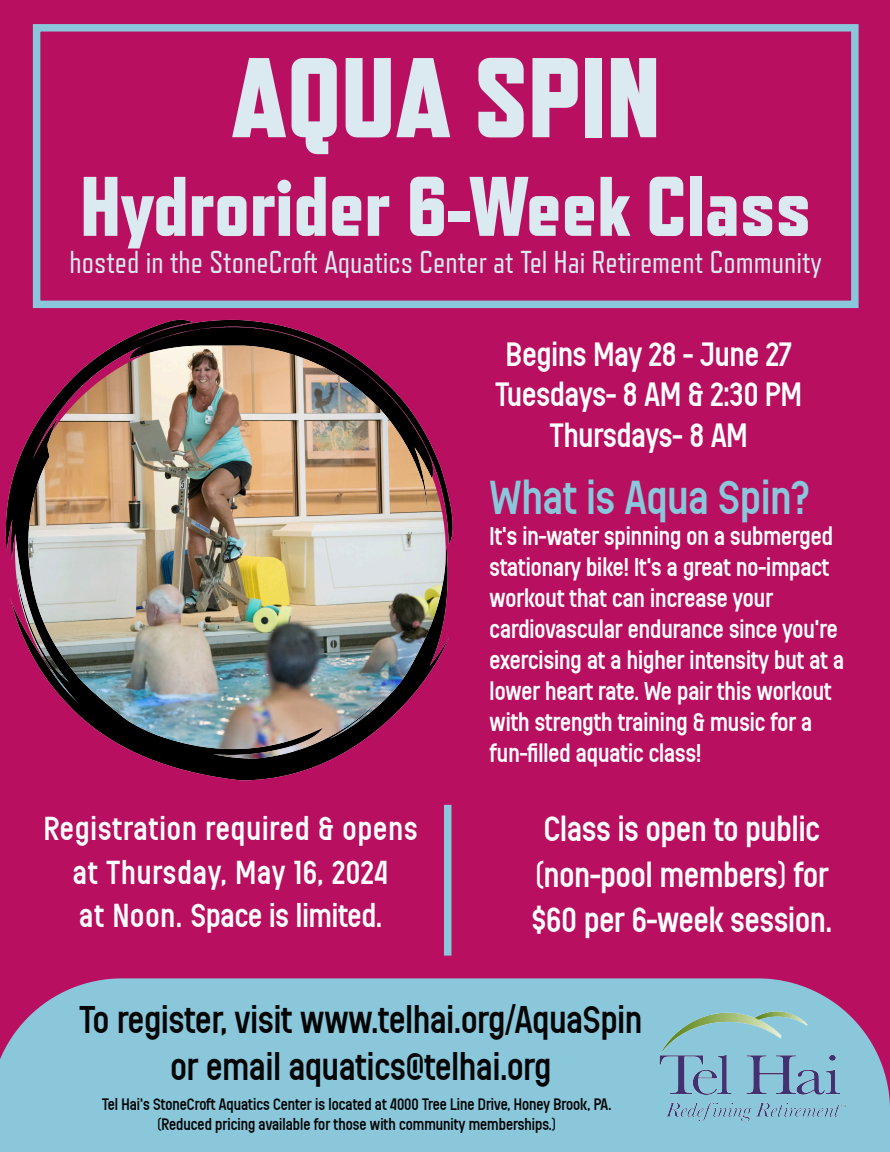
<style>
.page{position:relative;width:890px;height:1152px;background:#b80f60}
.page>*{position:absolute;margin:0;border:0;box-sizing:border-box;transform-origin:0 0}
.t1{font:800 113.2px "Refrigerator Deluxe";color:#daeaf0}
.t2{font:800 84.4px "Refrigerator Deluxe";color:#daeaf0}
.t3{font:47.6px "Stenciletta Solid";color:#8ac7db}
.t4{font:38.8px/46.4px "Stenciletta Solid";color:#050505;text-align:center}
.t5{font:35.2px/45.6px "Stenciletta Solid";color:#fff;text-align:center}
.t6{font:33.6px/40.4px "Stenciletta Solid";color:#fff;text-align:center}
.t7{font:33.2px/43.2px "Stenciletta Solid";letter-spacing:.03em;color:#fff;text-align:center}
.t8{font:31.6px "Refrigerator Deluxe";color:#daeaf0}
.t9{font:26px/30.8px "Stenciletta Solid";color:#fff}
.t10{font:16.8px/20px "Stenciletta Solid";color:#050505;text-align:center}
</style>
<div class="page">
<div style="left:33px;top:24px;width:826px;height:284px;border:7px solid #8ac7db"></div>
<div style="left:444px;top:805px;width:7px;height:151px;background:#8ac7db"></div>
<img style="left:5px;top:319px;width:448px;height:462px">
<div style="left:0;top:978px;width:890px;height:174px;background:#8ac7db"></div>
<img style="left:659px;top:1011px;width:188px;height:111px">
<h1 class="t1" style="left:231px;top:30px;width:431px">AQUA SPIN</h1>
<h2 class="t2" style="left:80px;top:156px;width:732px">Hydrorider 6-Week Class</h2>
<p class="t8" style="left:69px;top:245px;width:754px">hosted in the StoneCroft Aquatics Center at Tel Hai Retirement Community</p>
<p class="t6" style="left:496px;top:334px;width:308px">Begins May 28 - June 27<br>Tuesdays- 8 AM &amp; 2:30 PM<br>Thursdays- 8 AM</p>
<h3 class="t3" style="left:490px;top:472px;width:322px">What is Aqua Spin?</h3>
<p class="t9" style="left:490px;top:521px;width:356px">It's in-water spinning on a submerged stationary bike! It's a great no-impact workout that can increase your cardiovascular endurance since you're exercising at a higher intensity but at a lower heart rate. We pair this workout with strength training &amp; music for a fun-filled aquatic class!</p>
<p class="t7" style="left:44px;top:808px;width:375px">Registration required &amp; opens at Thursday, May 16, 2024<br>at Noon. Space is limited.</p>
<h3 class="t5" style="left:532px;top:807px;width:302px">Class is open to public (non-pool members) for $60 per 6-week session.</h3>
<h3 class="t4" style="left:79px;top:997px;width:564px">To register, visit www.telhai.org/AquaSpin or email aquatics@telhai.org</h3>
<p class="t10" style="left:102px;top:1095px;width:511px">Tel Hai's StoneCroft Aquatics Center is located at 4000 Tree Line Drive, Honey Brook, PA. (Reduced pricing available for those with community memberships.)</p>
</div>
